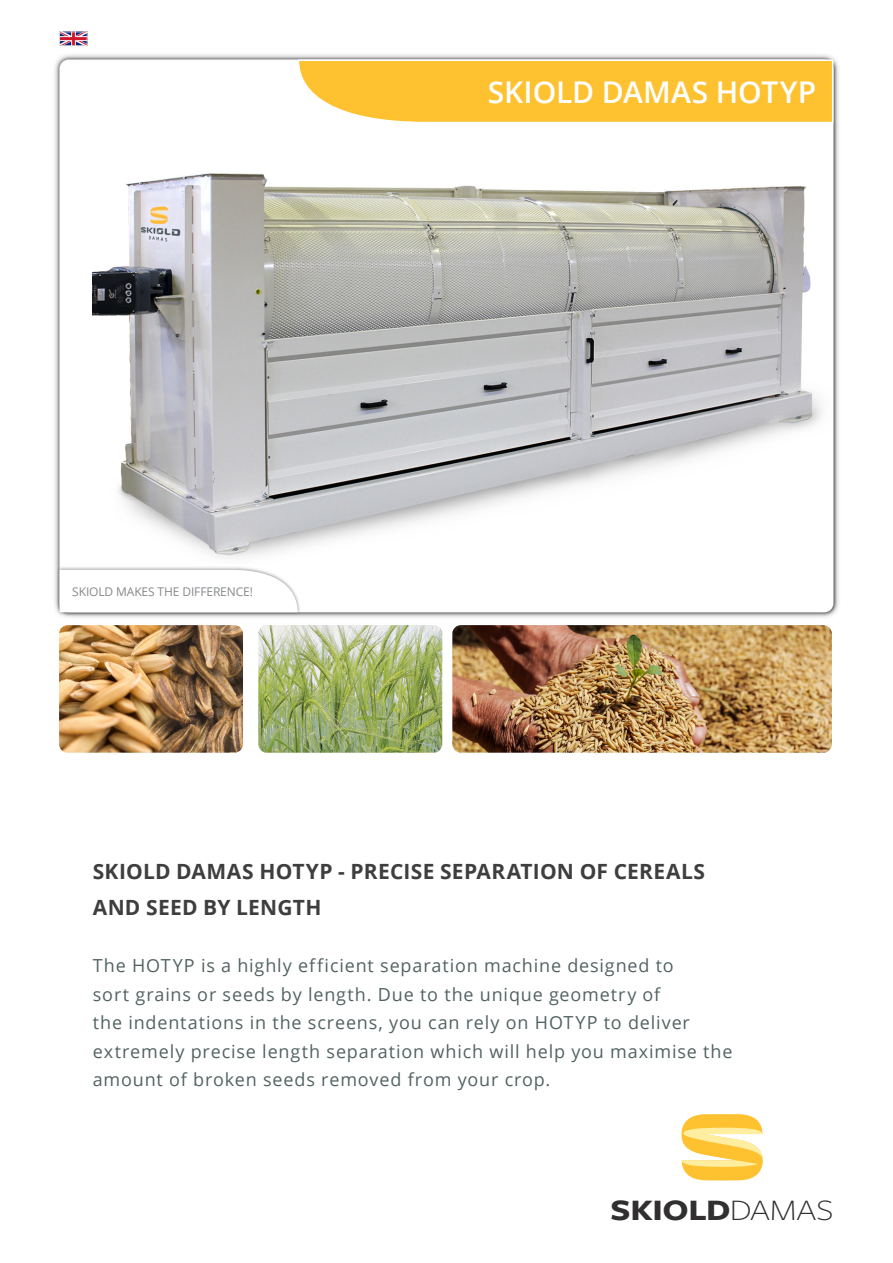
<style>
.page{position:relative;width:893px;height:1263px;background:#fff}
.page>*{position:absolute;margin:0;border:0;box-sizing:border-box;transform-origin:0 0}
.t1{font:700 30.9px "Freight Sans Pro";letter-spacing:-.01em;color:#312f30;scale:1.16 1}
.t2{font:300 30.9px "Freight Sans Pro";letter-spacing:-.015em;color:#312f30;scale:1.16 1}
.overskrift1{font:600 30px "Open Sans";letter-spacing:-.005em;color:#fff}
.mellemrubrik_top{font:700 21px/36px "Open Sans";letter-spacing:.015em;color:#3e3e3f}
.mellemrubrik{font:18px/28.5px "Open Sans";letter-spacing:.045em;color:#536262}
.t3{font:12px "Open Sans";letter-spacing:-.01em;color:#86888b}
.s1{font-weight:300}
</style>
<div class="page">
<div style="left:52px;top:52px;width:789px;height:568px;background:#f3f3f3"></div>
<div style="left:56px;top:56px;width:781px;height:560px;background:#231f20;opacity:.75"></div>
<div style="left:60px;top:60px;width:773px;height:552px;background:#fff;border-radius:9px"></div>
<img style="left:258px;top:625px;width:184px;height:128px">
<img style="left:452px;top:625px;width:380px;height:128px">
<img style="left:59px;top:625px;width:184px;height:128px">
<img style="left:92px;top:173px;width:730px;height:385px">
<div style="left:56px;top:566px;width:245px;height:50px;background:#312f30;opacity:.5"></div>
<svg style="left:60px;top:570px;width:238px;height:42px"></svg>
<svg style="left:297px;top:59px;width:537px;height:65px;background:#fdc847"></svg>
<svg style="left:681px;top:1114px;width:82px;height:66px"></svg>
<img style="left:61px;top:34px;width:24px;height:10px">
<div style="left:59px;top:32px;width:28px;height:14px;border:1px solid #dddee0"></div>
<p class="t3" style="left:72px;top:583px;width:182px">SKIOLD MAKES THE DIFFERENCE!</p>
<p class="overskrift1" style="left:488px;top:72px;width:330px">SKIOLD DAMAS HOTYP</p>
<p class="mellemrubrik_top" style="left:93px;top:853px;width:614px">SKIOLD DAMAS HOTYP - PRECISE SEPARATION OF CEREALS<br>AND SEED BY LENGTH</p>
<p class="mellemrubrik" style="left:93px;top:951px;width:641px">The HOTYP is a highly efficient separation machine designed to<br>sort grains or seeds by length. Due to the unique geometry of<br>the indentations in the screens, you can rely on HOTYP to deliver extremely precise length separation which will help you maximise the amount of broken seeds removed from your crop.</p>
<h1 class="t1" style="left:611px;top:1188px;width:194px">SKIOLD<span class="s1">DAMAS</span></h1>
<h1 class="t2" style="left:733px;top:1189px;width:89px">GROUP</h1>
</div>
